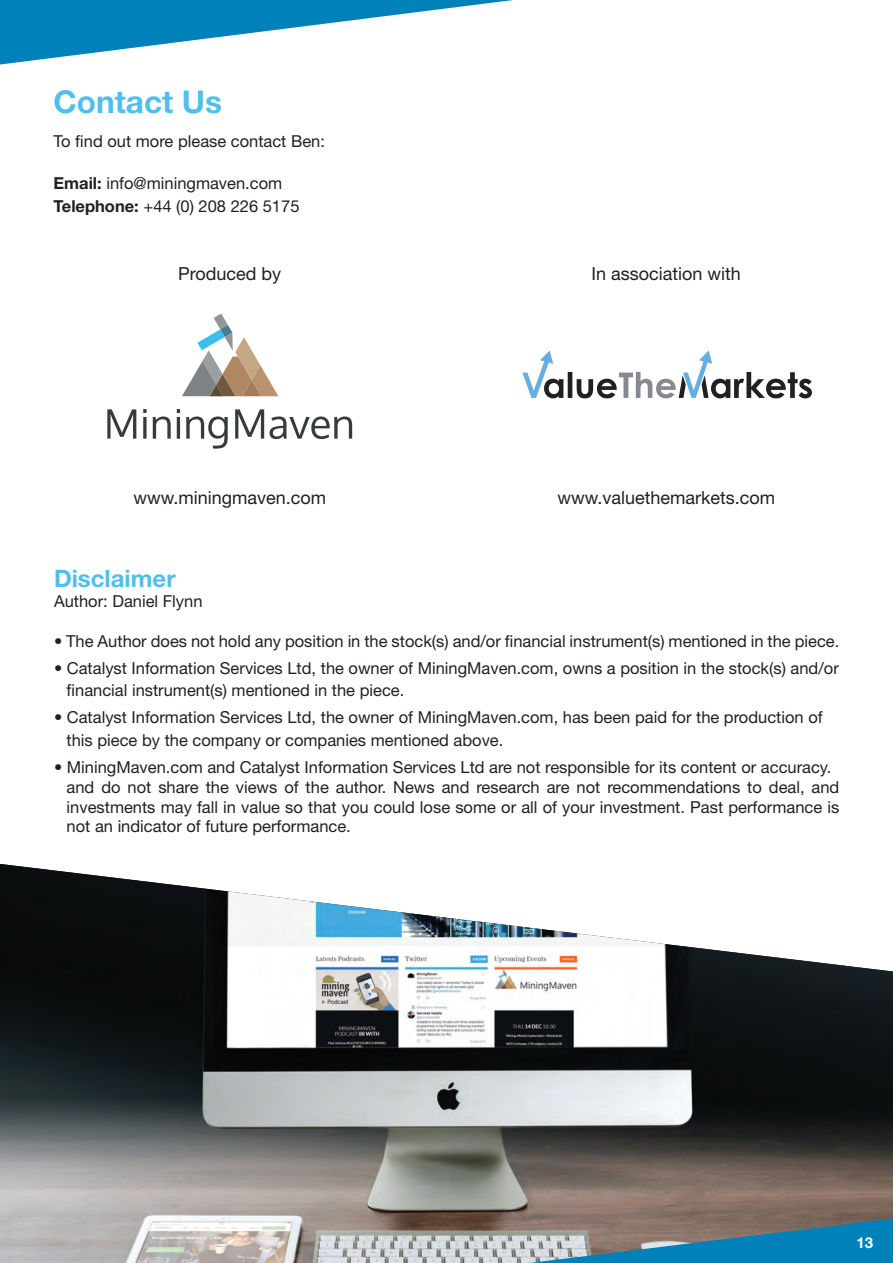
<style>
.page{position:relative;width:893px;height:1263px;background:#fff}
.page>*{position:absolute;margin:0;border:0;box-sizing:border-box;transform-origin:0 0}
.t1{font:700 31.5px "Helvetica Neue LT Std";color:#50bfed}
.t2{font:700 24px "Helvetica Neue LT Std";color:#50bfed}
.t3{font:18px "Helvetica Neue LT Std";color:#231f20}
.t4{font:16.5px/22.5px "Helvetica Neue LT Std";color:#231f20}
.t5{font:700 15px "Helvetica Neue LT Std";color:#fff}
.s1{font-weight:700}
</style>
<div class="page">
<img style="left:0;top:864px;width:893px;height:399px">
<svg style="left:522px;top:351px;width:290px;height:47px"></svg>
<svg style="left:107px;top:409px;width:29px;height:30px"></svg>
<svg style="left:143px;top:417px;width:4px;height:22px"></svg>
<svg style="left:143px;top:409px;width:4px;height:4px"></svg>
<svg style="left:153px;top:416px;width:18px;height:23px"></svg>
<hr style="left:177px;top:417px;width:3px;height:22px;background:#383b3e">
<svg style="left:177px;top:409px;width:3px;height:4px"></svg>
<svg style="left:186px;top:416px;width:42px;height:33px"></svg>
<svg style="left:235px;top:409px;width:117px;height:30px"></svg>
<svg style="left:182px;top:314px;width:96px;height:82px"></svg>
<svg style="left:0;top:0;width:513px;height:65px"></svg>
<svg style="left:86px;top:1212px;width:807px;height:51px;background:#899ca3"></svg>
<h1 class="t1" style="left:54px;top:82px;width:170px">Contact Us</h1>
<p class="t4" style="left:54px;top:129px;width:273px">To find out more please contact Ben:</p>
<p class="t4" style="left:54px;top:172px;width:247px"><span class="s1">Email:</span> info@miningmaven.com<br><span class="s1">Telephone:</span> +44 (0) 208 226 5175</p>
<p class="t3" style="left:178px;top:263px;width:105px">Produced by</p>
<p class="t3" style="left:592px;top:263px;width:151px">In association with</p>
<p class="t3" style="left:133px;top:486px;width:194px">www.miningmaven.com</p>
<p class="t3" style="left:557px;top:486px;width:219px">www.valuethemarkets.com</p>
<h2 class="t2" style="left:54px;top:564px;width:123px">Disclaimer</h2>
<p class="t4" style="left:54px;top:590px;width:150px">Author: Daniel Flynn</p>
<p class="t4" style="left:54px;top:629px;width:787px">• The Author does not hold any position in the stock(s) and/or financial instrument(s) mentioned in the piece.</p>
<p class="t4" style="left:67px;top:656px;width:774px;text-indent:-13px">• Catalyst Information Services Ltd, the owner of MiningMaven.com, owns a position in the stock(s) and/or financial instrument(s) mentioned in the piece.</p>
<p class="t4" style="left:67px;top:706px;width:758px;text-indent:-13px">• Catalyst Information Services Ltd, the owner of MiningMaven.com, has been paid for the production of this piece by the company or companies mentioned above.</p>
<p class="t4" style="left:67px;top:757px;width:774px;line-height:19.8px;text-indent:-13px">• MiningMaven.com and Catalyst Information Services Ltd are not responsible for its content or accuracy. and do not share the views of the author. News and research are not recommendations to deal, and investments may fall in value so that you could lose some or all of your investment. Past performance is not an indicator of future performance.</p>
<p class="t5" style="left:856px;top:1233px;width:18px">13</p>
</div>
